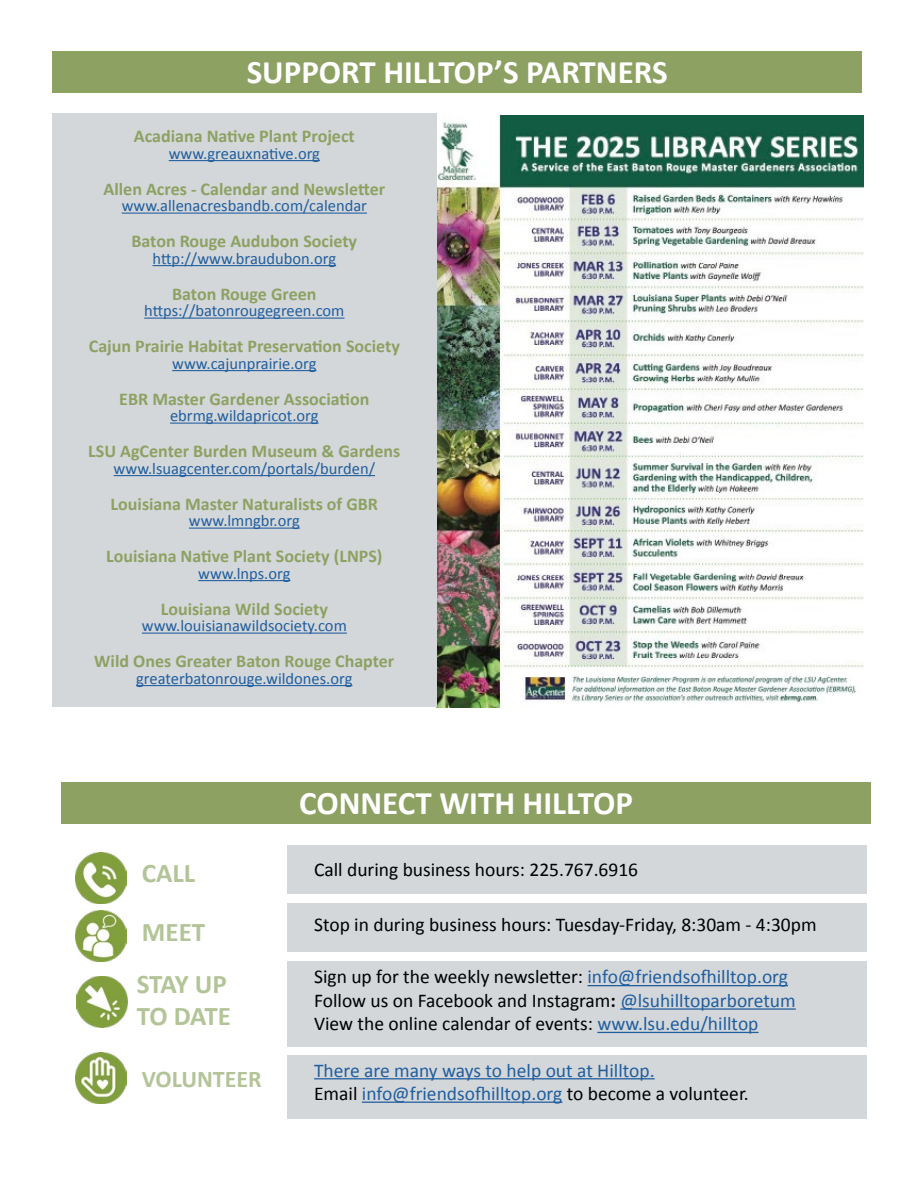
<style>
.page{position:relative;width:918px;height:1188px;background:#fff}
.page>*{position:absolute;margin:0;border:0;box-sizing:border-box;transform-origin:0 0}
.t1{font:700 33px "Calibri";color:#fff}
.t2{font:700 27px/32.4px "Calibri";letter-spacing:-.025em;color:#b3c498}
.t3{font:700 27px/58.9px "Calibri";color:#b3c498}
.t4{font:700 24px "Calibri";color:#b3c498}
.t5{font:19.5px/23.4px "Calibri";color:#000}
.t6{font:19.5px/23.4px "Calibri";color:#215e9e}
.t7{font:700 18px "Calibri";color:#8da162}
.t8{font:16.5px "Calibri";color:#215e9e}
.s1{color:#215e9e}
.s2{font-weight:700}
.s3{color:#000}
</style>
<div class="page">
<div style="left:287px;top:846px;width:580px;height:48px;background:#d3d7da"></div>
<div style="left:287px;top:904px;width:580px;height:48px;background:#d3d7da"></div>
<div style="left:287px;top:961px;width:580px;height:86px;background:#d3d7da"></div>
<div style="left:287px;top:1056px;width:580px;height:63px;background:#d3d7da"></div>
<hr style="left:588px;top:985px;width:200px;height:1px;background:#215e9e">
<hr style="left:620px;top:1008px;width:176px;height:2px;background:#215e9e">
<hr style="left:597px;top:1032px;width:162px;height:1px;background:#215e9e">
<hr style="left:314px;top:1078px;width:341px;height:1px;background:#215e9e">
<hr style="left:362px;top:1102px;width:200px;height:1px;background:#215e9e">
<img style="left:76px;top:852px;width:51px;height:51px">
<img style="left:75px;top:910px;width:52px;height:52px">
<img style="left:77px;top:976px;width:51px;height:51px">
<img style="left:75px;top:1053px;width:52px;height:51px">
<img style="left:437px;top:116px;width:427px;height:591px">
<div style="left:52px;top:113px;width:385px;height:594px;background:#d3d7da"></div>
<hr style="left:169px;top:160px;width:151px;height:1px;background:#215e9e">
<hr style="left:122px;top:213px;width:245px;height:1px;background:#215e9e">
<hr style="left:153px;top:265px;width:183px;height:1px;background:#215e9e">
<hr style="left:144px;top:318px;width:201px;height:1px;background:#215e9e">
<hr style="left:172px;top:370px;width:145px;height:1px;background:#215e9e">
<hr style="left:170px;top:423px;width:149px;height:1px;background:#215e9e">
<hr style="left:114px;top:475px;width:261px;height:1px;background:#215e9e">
<hr style="left:189px;top:528px;width:111px;height:1px;background:#215e9e">
<hr style="left:198px;top:580px;width:92px;height:1px;background:#215e9e">
<hr style="left:142px;top:633px;width:205px;height:1px;background:#215e9e">
<hr style="left:136px;top:685px;width:216px;height:1px;background:#215e9e">
<div style="left:52px;top:51px;width:810px;height:42px;background:#8da162"></div>
<div style="left:61px;top:782px;width:810px;height:42px;background:#8da162"></div>
<h1 class="t1" style="left:247px;top:49px;width:422px">SUPPORT HILLTOP’S PARTNERS</h1>
<p class="t7" style="left:134px;top:124px;width:222px">Acadiana Native Plant Project</p>
<p class="t8" style="left:169px;top:142px;width:153px">www.greauxnative.org</p>
<p class="t7" style="left:104px;top:176px;width:283px">Allen Acres - Calendar and Newsletter</p>
<p class="t8" style="left:122px;top:194px;width:247px">www.allenacresbandb.com/calendar</p>
<p class="t7" style="left:132px;top:229px;width:227px">Baton Rouge Audubon Society</p>
<p class="t8" style="left:153px;top:247px;width:185px">http://www.braudubon.org</p>
<p class="t7" style="left:172px;top:281px;width:146px">Baton Rouge Green</p>
<p class="t8" style="left:144px;top:299px;width:202px">https://batonrougegreen.com</p>
<p class="t7" style="left:89px;top:334px;width:313px">Cajun Prairie Habitat Preservation Society</p>
<p class="t8" style="left:172px;top:352px;width:146px">www.cajunprairie.org</p>
<p class="t7" style="left:119px;top:386px;width:252px">EBR Master Gardener Association</p>
<p class="t8" style="left:170px;top:404px;width:150px">ebrmg.wildapricot.org</p>
<p class="t7" style="left:88px;top:439px;width:314px">LSU AgCenter Burden Museum &amp; Gardens</p>
<p class="t8" style="left:114px;top:457px;width:263px">www.lsuagcenter.com/portals/burden/</p>
<p class="t7" style="left:111px;top:491px;width:269px">Louisiana Master Naturalists of GBR</p>
<p class="t8" style="left:189px;top:509px;width:112px">www.lmngbr.org</p>
<p class="t7" style="left:106px;top:544px;width:278px">Louisiana Native Plant Society (LNPS)</p>
<p class="t8" style="left:198px;top:562px;width:94px">www.lnps.org</p>
<p class="t7" style="left:161px;top:596px;width:169px">Louisiana Wild Society</p>
<p class="t8" style="left:142px;top:614px;width:207px">www.louisianawildsociety.com</p>
<p class="t7" style="left:94px;top:649px;width:302px">Wild Ones Greater Baton Rouge Chapter</p>
<p class="t8" style="left:136px;top:667px;width:218px">greaterbatonrouge.wildones.org</p>
<h2 class="t3" style="left:142px;top:843px;width:65px">CALL<br>MEET</h2>
<h2 class="t2" style="left:137px;top:967px;width:96px">STAY UP<br>TO DATE</h2>
<h3 class="t4" style="left:142px;top:1062px;width:121px">VOLUNTEER</h3>
<h1 class="t1" style="left:299px;top:780px;width:335px">CONNECT WITH HILLTOP</h1>
<p class="t5" style="left:314px;top:858px;width:326px">Call during business hours: 225.767.6916</p>
<p class="t5" style="left:314px;top:912px;width:504px">Stop in during business hours: Tuesday-Friday, 8:30am - 4:30pm</p>
<p class="t5" style="left:314px;top:965px;width:483px">Sign up for the weekly newsletter: <span class="s1">info@friendsofhilltop.org<br></span>Follow us on Facebook and Instagram<span class="s2">:</span> <span class="s1">@lsuhilltoparboretum<br></span>View the online calendar of events: <span class="s1">www.lsu.edu/hilltop</span></p>
<p class="t6" style="left:314px;top:1058px;width:436px">There are many ways to help out at Hilltop.<br><span class="s3">Email</span> info@friendsofhilltop.org <span class="s3">to become a volunteer.</span></p>
</div>
